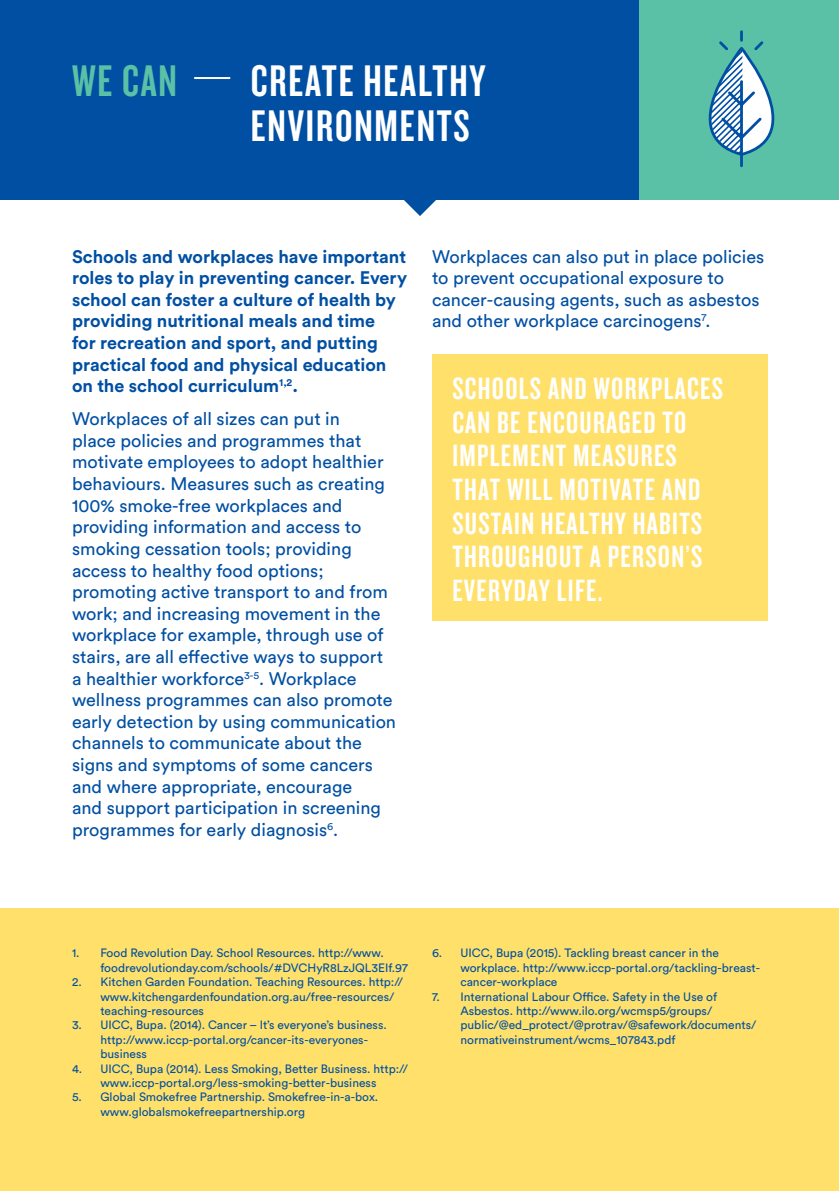
<style>
.page{position:relative;width:840px;height:1191px;background:#fff}
.page>*{position:absolute;margin:0;border:0;box-sizing:border-box;transform-origin:0 0}
.t1{font:46px/45.6px "Knockout HTF48 Featherweight";letter-spacing:.04em;color:#fff}
.t2{font:46px "Knockout HTF48 Featherweight";color:#5ac1a7}
.t3{font:32px/33.6px "Knockout HTF48 Featherweight";letter-spacing:.04em;color:#fff}
.t4{font:18px/21.6px "Circular Std";color:#004fa3}
.t5{font:700 18px/21.6px "Circular Std";color:#004fa3}
.t6{font:12px/14.4px "Circular Std";color:#004fa3}
</style>
<div class="page">
<div style="left:0;top:1px;width:838px;height:198px;background:#004fa3"></div>
<div style="left:639px;top:1px;width:199px;height:198px;background:#5ac1a7"></div>
<div style="left:0;top:908px;width:838px;height:283px;background:#ffe06a"></div>
<svg style="left:400px;top:199px;width:39px;height:17px"></svg>
<hr style="left:194px;top:77px;width:36px;height:2px;background:#fff">
<div style="left:432px;top:354px;width:335px;height:266px;background:#ffe06a"></div>
<svg style="left:708px;top:32px;width:67px;height:136px"></svg>
<h1 class="t2" style="left:72px;top:57px;width:106px">WE CAN</h1>
<h1 class="t1" style="left:250px;top:58px;width:236px">CREATE HEALTHY<br>ENVIRONMENTS</h1>
<p class="t5" style="left:72px;top:245px;width:336px">Schools and workplaces have important roles to play in preventing cancer. Every school can foster a culture of health by providing nutritional meals and time<br>for recreation and sport, and putting practical food and physical education on the school curriculum<sup>1,2</sup>.</p>
<p class="t4" style="left:72px;top:408px;width:325px">Workplaces of all sizes can put in<br>place policies and programmes that motivate employees to adopt healthier behaviours. Measures such as creating 100% smoke-free workplaces and providing information and access to smoking cessation tools; providing access to healthy food options; promoting active transport to and from work; and increasing movement in the workplace for example, through use of stairs, are all effective ways to support a healthier workforce<sup>3-5</sup>. Workplace wellness programmes can also promote early detection by using communication channels to communicate about the signs and symptoms of some cancers and where appropriate, encourage<br>and support participation in screening programmes for early diagnosis<sup>6</sup>.</p>
<h3 class="t4" style="left:432px;top:245px;width:333px">Workplaces can also put in place policies to prevent occupational exposure to cancer-causing agents, such as asbestos and other workplace carcinogens<sup>7</sup>.</h3>
<h2 class="t3" style="left:452px;top:372px;width:272px">SCHOOLS AND WORKPLACES<br>CAN BE ENCOURAGED TO<br>IMPLEMENT MEASURES<br>THAT WILL MOTIVATE AND<br>SUSTAIN HEALTHY HABITS<br>THROUGHOUT A PERSON’S<br>EVERYDAY LIFE.</h2>
<p class="t6" style="left:100px;top:945px;width:309px;text-indent:-28px">1. Food Revolution Day. School Resources. http://www. foodrevolutionday.com/schools/#DVCHyR8LzJQL3EIf.97</p>
<p class="t6" style="left:100px;top:974px;width:304px;text-indent:-28px">2. Kitchen Garden Foundation. Teaching Resources. http:// www.kitchengardenfoundation.org.au/free-resources/ teaching-resources</p>
<p class="t6" style="left:100px;top:1017px;width:288px;text-indent:-28px">3. UICC, Bupa. (2014). Cancer – It’s everyone’s business. http://www.iccp-portal.org/cancer-its-everyones&shy;business</p>
<p class="t6" style="left:72px;top:1061px;width:337px;text-align:center">4. UICC, Bupa (2014). Less Smoking, Better Business. http:// www.iccp-portal.org/less-smoking-better-business</p>
<p class="t6" style="left:100px;top:1089px;width:279px;text-indent:-28px">5. Global Smokefree Partnership. Smokefree-in-a-box. www.globalsmokefreepartnership.org</p>
<p class="t6" style="left:460px;top:945px;width:301px;text-indent:-28px">6. UICC, Bupa (2015). Tackling breast cancer in the workplace. http://www.iccp-portal.org/tackling-breast&shy;cancer-workplace</p>
<p class="t6" style="left:460px;top:989px;width:297px;text-indent:-28px">7. International Labour Office. Safety in the Use of Asbestos. http://www.ilo.org/wcmsp5/groups/ public/@ed_protect/@protrav/@safework/documents/ normativeinstrument/wcms_107843.pdf</p>
</div>
